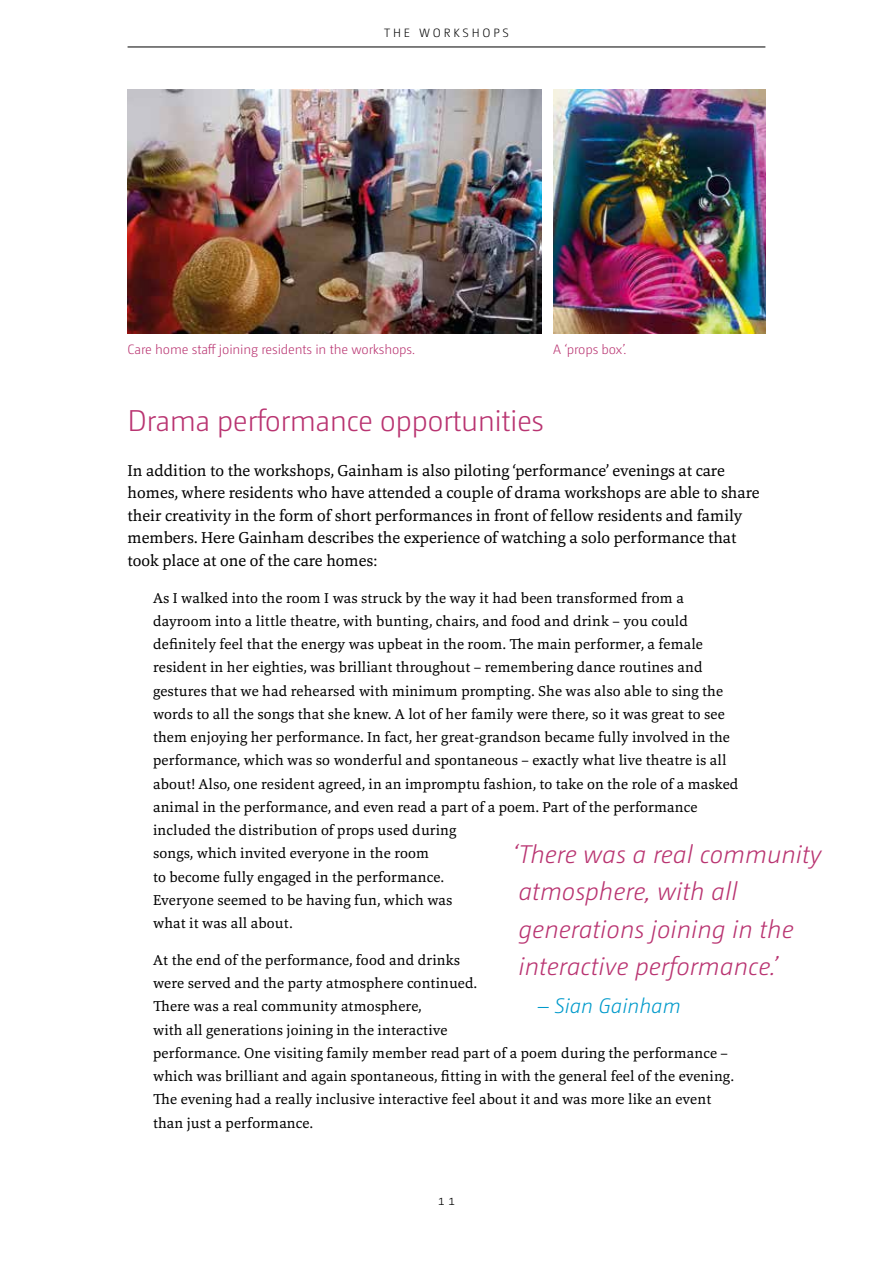
<style>
.page{position:relative;width:893px;height:1263px;background:#fff}
.page>*{position:absolute;margin:0;border:0;box-sizing:border-box;transform-origin:0 0}
.t1{font:300 30px "Camingo Dos";letter-spacing:-.02em;color:#b93471}
.t2{font:italic 300 25.5px/37.5px "Camingo Dos";color:#b93471}
.t3{font:italic 300 21px "Camingo Dos";color:#009acb}
.t4{font:16.5px/22.5px "Marbach";color:#000}
.t5{font:15px/23.2px "Marbach";letter-spacing:.01em;color:#000}
.t6{font:300 13.5px "Camingo Dos";letter-spacing:-.01em;color:#b93471}
.t7{font:300 13.5px "Camingo Dos";color:#000}
.t8{font:300 12px "Camingo Dos";letter-spacing:.24em;color:#000}
</style>
<div class="page">
<hr style="left:128px;top:47px;width:637px;height:1px;background:#000">
<img style="left:128px;top:89px;width:414px;height:244px">
<img style="left:553px;top:89px;width:212px;height:244px">
<p class="t8" style="left:384px;top:26px;width:126px">THE WORKSHOPS</p>
<p class="t6" style="left:128px;top:342px;width:289px">Care home staff joining residents in the workshops.</p>
<p class="t6" style="left:553px;top:342px;width:75px">A ‘props box’.</p>
<h1 class="t1" style="left:128px;top:403px;width:418px">Drama performance opportunities</h1>
<p class="t4" style="left:128px;top:459px;width:633px">In addition to the workshops, Gainham is also piloting ‘performance’ evenings at care homes, where residents who have attended a couple of drama workshops are able to share their creativity in the form of short performances in front of fellow residents and family members. Here Gainham describes the experience of watching a solo performance that took place at one of the care homes:</p>
<p class="t5" style="left:153px;top:586px;width:587px">As I walked into the room I was struck by the way it had been transformed from a dayroom into a little theatre, with bunting, chairs, and food and drink – you could definitely feel that the energy was upbeat in the room. The main performer, a female resident in her eighties, was brilliant throughout – remembering dance routines and gestures that we had rehearsed with minimum prompting. She was also able to sing the words to all the songs that she knew. A lot of her family were there, so it was great to see them enjoying her performance. In fact, her great-grandson became fully involved in the performance, which was so wonderful and spontaneous – exactly what live theatre is all about! Also, one resident agreed, in an impromptu fashion, to take on the role of a masked animal in the performance, and even read a part of a poem. Part of the performance included the distribution of props used during<br>songs, which invited everyone in the room<br>to become fully engaged in the performance.<br>Everyone seemed to be having fun, which was<br>what it was all about.</p>
<p class="t5" style="left:153px;top:948px;width:583px">At the end of the performance, food and drinks<br>were served and the party atmosphere continued.<br>There was a real community atmosphere,<br>with all generations joining in the interactive<br>performance. One visiting family member read part of a poem during the performance – which was brilliant and again spontaneous, fitting in with the general feel of the evening.<br>The evening had a really inclusive interactive feel about it and was more like an event than just a performance.</p>
<h2 class="t2" style="left:512px;top:835px;width:311px">‘There was a real community atmosphere, with all generations joining in the interactive performance.’</h2>
<h3 class="t3" style="left:538px;top:993px;width:144px">– Sian Gainham</h3>
<p class="t7" style="left:438px;top:1193px;width:19px">11</p>
</div>
